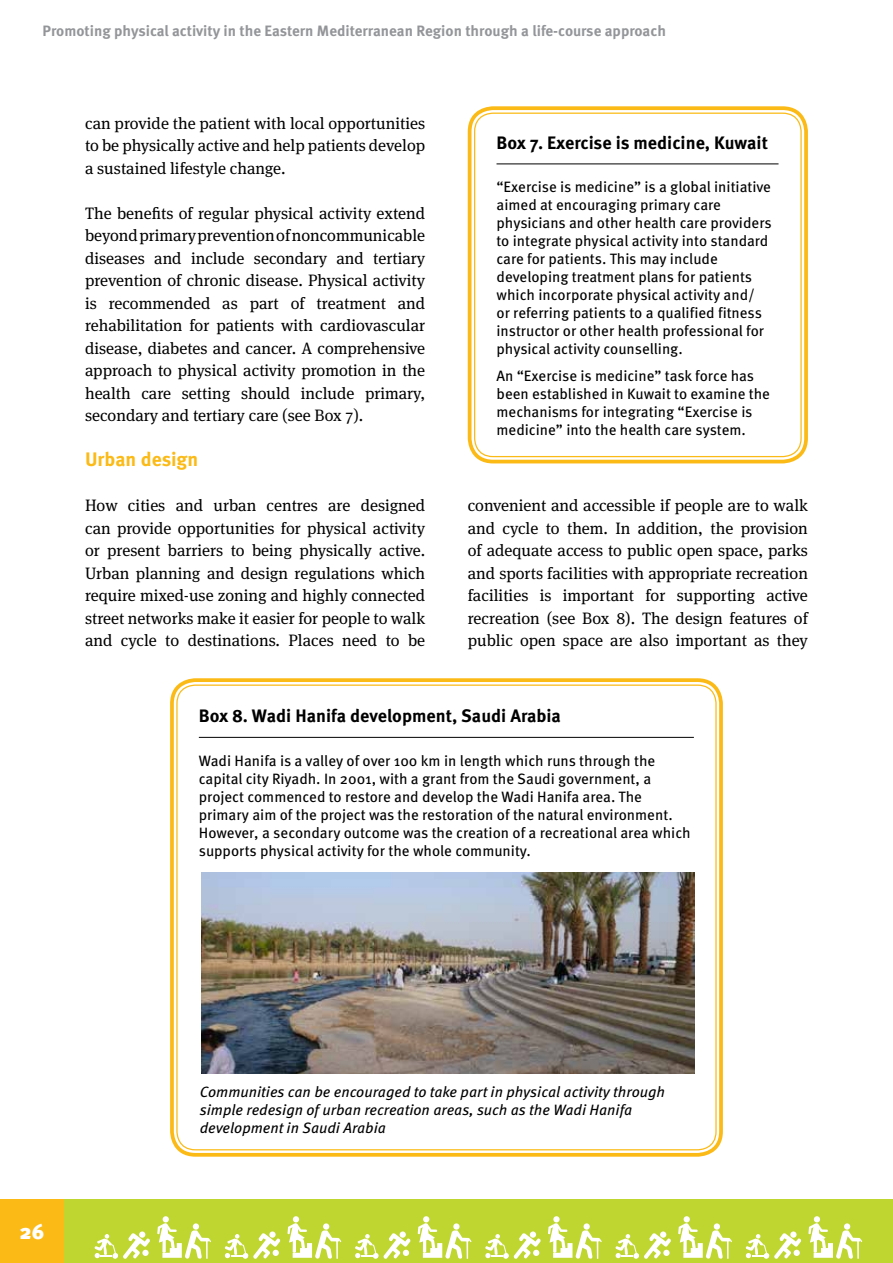
<style>
.page{position:relative;width:893px;height:1263px;background:#fff}
.page>*{position:absolute;margin:0;border:0;box-sizing:border-box;transform-origin:0 0}
.t1{font:900 21px "Meta OT";color:#fff}
.t2{font:700 19.5px "Meta Pro";color:#fbba16}
.t3{font:700 18px "Meta Pro";color:#000}
.t4{font:16.5px/22.5px "Meta Serif Pro";color:#000;text-align:justify}
.t5{font:15px/18px "Meta Pro";color:#000}
.t6{font:italic 15px/18px "Meta Pro";color:#000}
.t7{font:700 15px "Meta Pro";color:#939598}
</style>
<div class="page">
<div style="left:0;top:1199px;width:893px;height:64px;background:#bfd630"></div>
<svg style="left:95px;top:1232px;width:55px;height:27px"></svg>
<svg style="left:157px;top:1216px;width:54px;height:43px"></svg>
<svg style="left:355px;top:1232px;width:56px;height:27px"></svg>
<svg style="left:418px;top:1216px;width:53px;height:43px"></svg>
<svg style="left:615px;top:1232px;width:56px;height:27px"></svg>
<svg style="left:678px;top:1216px;width:54px;height:43px"></svg>
<svg style="left:225px;top:1232px;width:56px;height:27px"></svg>
<svg style="left:287px;top:1216px;width:54px;height:43px"></svg>
<svg style="left:485px;top:1232px;width:56px;height:27px"></svg>
<div style="left:553px;top:1216px;width:7px;height:6px;background:#fff;border-radius:50%"></div>
<svg style="left:548px;top:1222px;width:54px;height:37px"></svg>
<svg style="left:746px;top:1232px;width:55px;height:27px"></svg>
<svg style="left:808px;top:1216px;width:54px;height:43px"></svg>
<div style="left:0;top:1199px;width:64px;height:64px;background:#fbba16"></div>
<hr style="left:496px;top:164px;width:282px;height:1px;background:#000">
<div style="left:468px;top:106px;width:340px;height:357px;border:4px solid #fbba16;border-radius:24px"></div>
<div style="left:474px;top:113px;width:328px;height:344px;border:1px solid #fbba16;border-radius:19px"></div>
<img style="left:201px;top:872px;width:493px;height:202px">
<hr style="left:199px;top:737px;width:495px;height:1px;background:#000">
<div style="left:170px;top:678px;width:553px;height:479px;border:4px solid #fbba16;border-radius:24px"></div>
<p class="t7" style="left:43px;top:19px;width:625px">Promoting physical activity in the Eastern Mediterranean Region through a life-course approach</p>
<p class="t4" style="left:85px;top:111px;width:342px">can provide the patient with local opportunities to be physically active and help patients develop a sustained lifestyle change.</p>
<p class="t4" style="left:85px;top:201px;width:342px">The benefits of regular physical activity extend beyond primary prevention of noncommunicable diseases and include secondary and tertiary prevention of chronic disease. Physical activity is recommended as part of treatment and rehabilitation for patients with cardiovascular disease, diabetes and cancer. A comprehensive approach to physical activity promotion in the health care setting should include primary, secondary and tertiary care (see Box 7).</p>
<p class="t2" style="left:85px;top:444px;width:115px">Urban design</p>
<p class="t4" style="left:85px;top:493px;width:342px">How cities and urban centres are designed can provide opportunities for physical activity or present barriers to being physically active.<br>Urban planning and design regulations which require mixed-use zoning and highly connected street networks make it easier for people to walk and cycle to destinations. Places need to be</p>
<p class="t4" style="left:468px;top:494px;width:342px">convenient and accessible if people are to walk and cycle to them. In addition, the provision of adequate access to public open space, parks and sports facilities with appropriate recreation facilities is important for supporting active recreation (see Box 8). The design features of public open space are also important as they</p>
<p class="t3" style="left:496px;top:128px;width:273px">Box 7. Exercise is medicine, Kuwait</p>
<p class="t5" style="left:496px;top:177px;width:277px">“Exercise is medicine” is a global initiative aimed at encouraging primary care physicians and other health care providers to integrate physical activity into standard care for patients. This may include developing treatment plans for patients which incorporate physical activity and/ or referring patients to a qualified fitness instructor or other health professional for physical activity counselling.</p>
<p class="t5" style="left:496px;top:365px;width:275px">An “Exercise is medicine” task force has been established in Kuwait to examine the mechanisms for integrating “Exercise is medicine” into the health care system.</p>
<p class="t3" style="left:199px;top:702px;width:364px">Box 8. Wadi Hanifa development, Saudi Arabia</p>
<p class="t5" style="left:199px;top:750px;width:493px">Wadi Hanifa is a valley of over 100 km in length which runs through the capital city Riyadh. In 2001, with a grant from the Saudi government, a project commenced to restore and develop the Wadi Hanifa area. The primary aim of the project was the restoration of the natural environment.<br>However, a secondary outcome was the creation of a recreational area which supports physical activity for the whole community.</p>
<p class="t1" style="left:20px;top:1219px;width:26px">26</p>
<p class="t6" style="left:200px;top:1081px;width:467px">Communities can be encouraged to take part in physical activity through simple redesign of urban recreation areas, such as the Wadi Hanifa development in Saudi Arabia</p>
</div>
